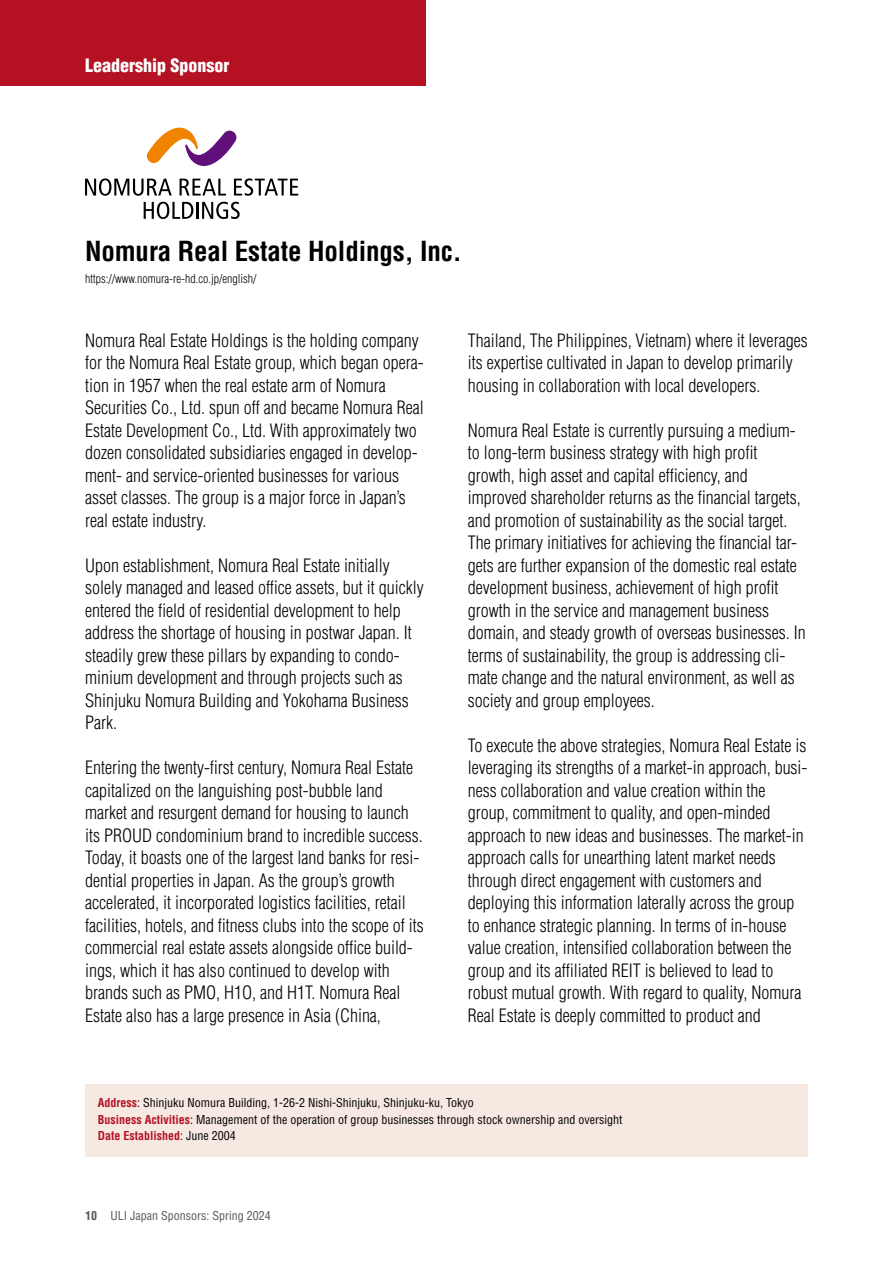
<style>
.page{position:relative;width:893px;height:1263px;background:#fff}
.page>*{position:absolute;margin:0;border:0;box-sizing:border-box;transform-origin:0 0}
.t1{font:700 condensed 27px "Helvetica LT Std";letter-spacing:-.005em;color:#000}
.t2{font:300 condensed 18px/22.5px "Helvetica LT Std";color:#000}
.t3{font:900 condensed 18px "Helvetica LT Std";color:#fff}
.t4{font:condensed 12px/16.5px "Helvetica LT Std";color:#000}
.t5{font:300 condensed 12px "Helvetica LT Std";color:#000}
.t6{font:condensed 12px "Helvetica LT Std";color:#555858}
.s1{font-weight:700;color:#b41222}
.s2{font-weight:700}
</style>
<div class="page">
<div style="left:0;top:0;width:425px;height:85px;background:#b41222"></div>
<div style="left:85px;top:1084px;width:723px;height:73px;background:#f6e9e2"></div>
<svg style="left:144px;top:202px;width:96px;height:17px"></svg>
<svg style="left:180px;top:179px;width:46px;height:17px"></svg>
<svg style="left:234px;top:178px;width:64px;height:18px"></svg>
<svg style="left:85px;top:178px;width:87px;height:18px"></svg>
<svg style="left:147px;top:128px;width:89px;height:38px"></svg>
<p class="t3" style="left:85px;top:54px;width:146px">Leadership Sponsor</p>
<h1 class="t1" style="left:85px;top:234px;width:378px">Nomura Real Estate Holdings, Inc.</h1>
<p class="t5" style="left:85px;top:271px;width:173px">https://www.nomura-re-hd.co.jp/english/</p>
<p class="t2" style="left:85px;top:329px;width:340px">Nomura Real Estate Holdings is the holding company for the Nomura Real Estate group, which began opera&shy;tion in 1957 when the real estate arm of Nomura Securities Co., Ltd. spun off and became Nomura Real Estate Development Co., Ltd. With approximately two dozen consolidated subsidiaries engaged in develop&shy;ment- and service-oriented businesses for various asset classes. The group is a major force in Japan’s real estate industry.</p>
<p class="t2" style="left:85px;top:554px;width:340px">Upon establishment, Nomura Real Estate initially solely managed and leased office assets, but it quickly entered the field of residential development to help address the shortage of housing in postwar Japan. It steadily grew these pillars by expanding to condo&shy;minium development and through projects such as Shinjuku Nomura Building and Yokohama Business Park.</p>
<p class="t2" style="left:85px;top:756px;width:340px">Entering the twenty-first century, Nomura Real Estate capitalized on the languishing post-bubble land market and resurgent demand for housing to launch its PROUD condominium brand to incredible success.<br>Today, it boasts one of the largest land banks for resi&shy;dential properties in Japan. As the group’s growth accelerated, it incorporated logistics facilities, retail facilities, hotels, and fitness clubs into the scope of its commercial real estate assets alongside office build&shy;ings, which it has also continued to develop with brands such as PMO, H1O, and H1T. Nomura Real Estate also has a large presence in Asia (China,</p>
<p class="t2" style="left:468px;top:329px;width:341px">Thailand, The Philippines, Vietnam) where it leverages its expertise cultivated in Japan to develop primarily housing in collaboration with local developers.</p>
<p class="t2" style="left:468px;top:419px;width:339px">Nomura Real Estate is currently pursuing a medium&shy;to long-term business strategy with high profit growth, high asset and capital efficiency, and improved shareholder returns as the financial targets, and promotion of sustainability as the social target.<br>The primary initiatives for achieving the financial tar&shy;gets are further expansion of the domestic real estate development business, achievement of high profit growth in the service and management business domain, and steady growth of overseas businesses. In terms of sustainability, the group is addressing cli&shy;mate change and the natural environment, as well as society and group employees.</p>
<p class="t2" style="left:468px;top:734px;width:341px">To execute the above strategies, Nomura Real Estate is leveraging its strengths of a market-in approach, busi&shy;ness collaboration and value creation within the group, commitment to quality, and open-minded approach to new ideas and businesses. The market-in approach calls for unearthing latent market needs through direct engagement with customers and deploying this information laterally across the group to enhance strategic planning. In terms of in-house value creation, intensified collaboration between the group and its affiliated REIT is believed to lead to robust mutual growth. With regard to quality, Nomura Real Estate is deeply committed to product and</p>
<p class="t4" style="left:98px;top:1094px;width:526px"><span class="s1">Address</span>: Shinjuku Nomura Building, 1-26-2 Nishi-Shinjuku, Shinjuku-ku, Tokyo<br><span class="s1">Business Activities</span>: Management of the operation of group businesses through stock ownership and oversight<br><span class="s1">Date Established</span>: June 2004</p>
<p class="t6" style="left:85px;top:1208px;width:187px"><span class="s2">10</span> ULI Japan Sponsors: Spring 2024</p>
</div>
